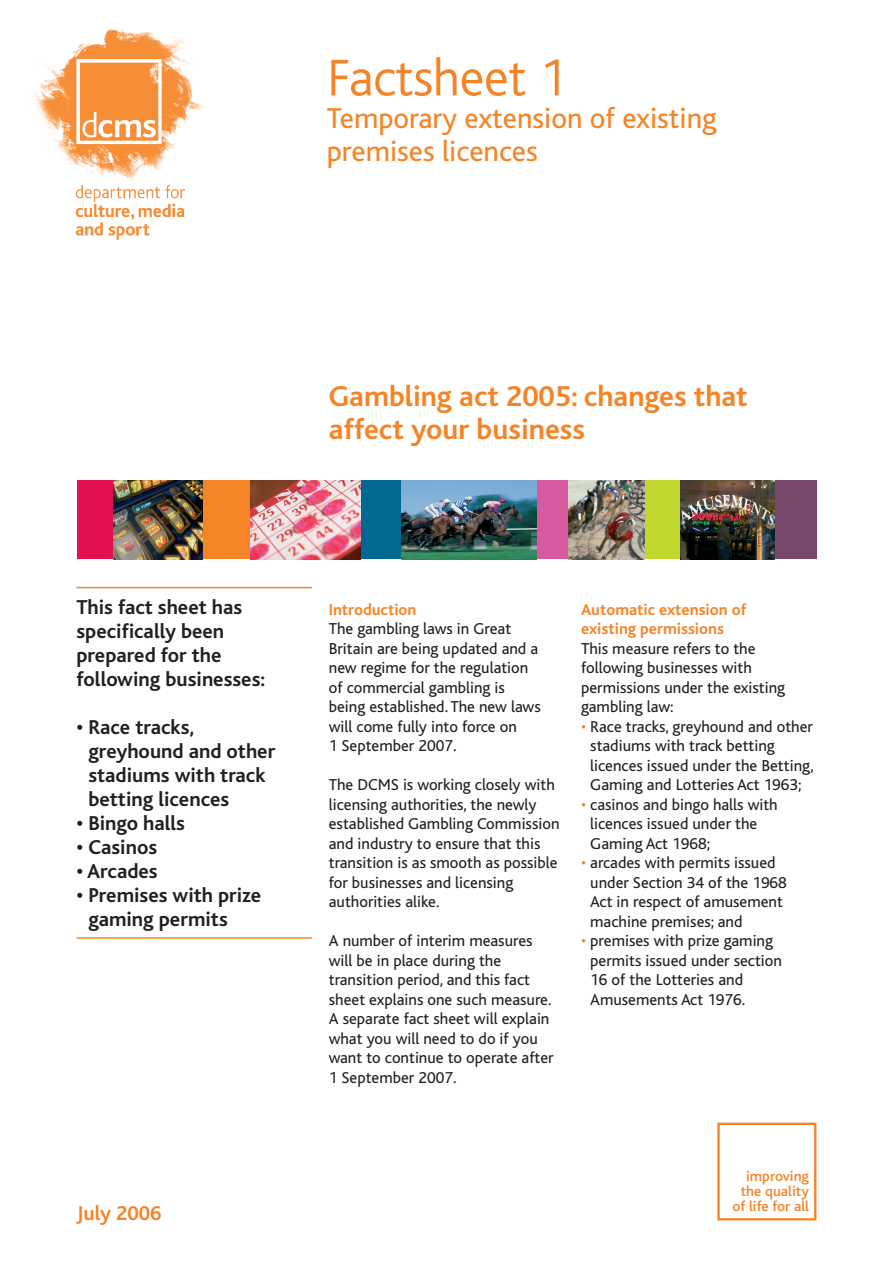
<style>
.page{position:relative;width:893px;height:1263px;background:#fff}
.page>*{position:absolute;margin:0;border:0;box-sizing:border-box;transform-origin:0 0}
.t1{font:300 54px "Bliss";letter-spacing:-.01em;color:#f58427}
.t2{font:700 30px/33px "Bliss";color:#f58427}
.t3{font:30px/33px "Bliss";color:#f58427}
.t4{font:700 21px/24px "Bliss";color:#231f20}
.t5{font:700 21px "Bliss";color:#f58427}
.t6{font:16.5px/19.5px "Bliss";color:#231f20}
.t7{font:700 16.5px/19.5px "Bliss";color:#f58427}
.t8{font:500 14.85px/14.9px "Bliss";color:#f58427;text-align:right}
.s1{color:#f58427}
</style>
<div class="page">
<div style="left:77px;top:480px;width:88px;height:79px;background:#e2104f"></div>
<div style="left:487px;top:480px;width:89px;height:79px;background:#d75aa1"></div>
<div style="left:184px;top:480px;width:88px;height:79px;background:#f58427"></div>
<div style="left:320px;top:480px;width:88px;height:79px;background:#006893"></div>
<img style="left:251px;top:480px;width:109px;height:79px">
<img style="left:401px;top:480px;width:135px;height:79px">
<div style="left:633px;top:480px;width:88px;height:79px;background:#c1d72f"></div>
<div style="left:754px;top:480px;width:62px;height:79px;background:#78486a"></div>
<img style="left:568px;top:480px;width:77px;height:79px">
<img style="left:113px;top:480px;width:89px;height:79px">
<img style="left:680px;top:480px;width:95px;height:79px">
<div style="left:717px;top:1123px;width:99px;height:97px;border:2px solid #f58427"></div>
<hr style="left:77px;top:937px;width:235px;height:2px;background:#f58427">
<hr style="left:77px;top:587px;width:235px;height:1px;background:#f58427">
<img style="left:28px;top:29px;width:175px;height:211px">
<h1 class="t1" style="left:327px;top:49px;width:242px">Factsheet 1</h1>
<h2 class="t3" style="left:327px;top:103px;width:392px">Temporary extension of existing premises licences</h2>
<h2 class="t2" style="left:329px;top:380px;width:420px">Gambling act 2005: changes that affect your business</h2>
<p class="t4" style="left:77px;top:596px;width:190px">This fact sheet has specifically been prepared for the following businesses:</p>
<p class="t4" style="left:88px;top:716px;width:188px;text-indent:-12px">• Race tracks, greyhound and other stadiums with track betting licences</p>
<p class="t4" style="left:77px;top:812px;width:110px">• Bingo halls</p>
<p class="t4" style="left:77px;top:836px;width:82px">• Casinos</p>
<p class="t4" style="left:77px;top:860px;width:83px">• Arcades</p>
<p class="t4" style="left:88px;top:884px;width:174px;text-indent:-12px">• Premises with prize gaming permits</p>
<p class="t5" style="left:77px;top:1202px;width:86px">July 2006</p>
<p class="t7" style="left:329px;top:600px;width:89px">Introduction</p>
<p class="t6" style="left:329px;top:619px;width:213px">The gambling laws in Great<br>Britain are being updated and a new regime for the regulation of commercial gambling is being established. The new laws will come fully into force on<br>1 September 2007.</p>
<p class="t6" style="left:329px;top:775px;width:232px">The DCMS is working closely with licensing authorities, the newly established Gambling Commission and industry to ensure that this transition is as smooth as possible for businesses and licensing authorities alike.</p>
<p class="t6" style="left:329px;top:931px;width:226px">A number of interim measures will be in place during the transition period, and this fact sheet explains one such measure.<br>A separate fact sheet will explain what you will need to do if you want to continue to operate after<br>1 September 2007.</p>
<p class="t7" style="left:581px;top:600px;width:167px">Automatic extension of existing permissions</p>
<p class="t6" style="left:581px;top:639px;width:206px">This measure refers to the following businesses with permissions under the existing gambling law:</p>
<p class="t6" style="left:590px;top:717px;width:225px;text-indent:-9px"><span class="s1">•</span> Race tracks, greyhound and other stadiums with track betting licences issued under the Betting,<br>Gaming and Lotteries Act 1963;</p>
<p class="t6" style="left:590px;top:795px;width:189px;text-indent:-9px"><span class="s1">•</span> casinos and bingo halls with licences issued under the<br>Gaming Act 1968;</p>
<p class="t6" style="left:590px;top:853px;width:198px;text-indent:-9px"><span class="s1">•</span> arcades with permits issued under Section 34 of the 1968<br>Act in respect of amusement machine premises; and</p>
<p class="t6" style="left:590px;top:931px;width:193px;text-indent:-9px"><span class="s1">•</span> premises with prize gaming permits issued under section<br>16 of the Lotteries and<br>Amusements Act 1976.</p>
<p class="t8" style="left:732px;top:1169px;width:78px">improving the quality of life for all</p>
</div>
